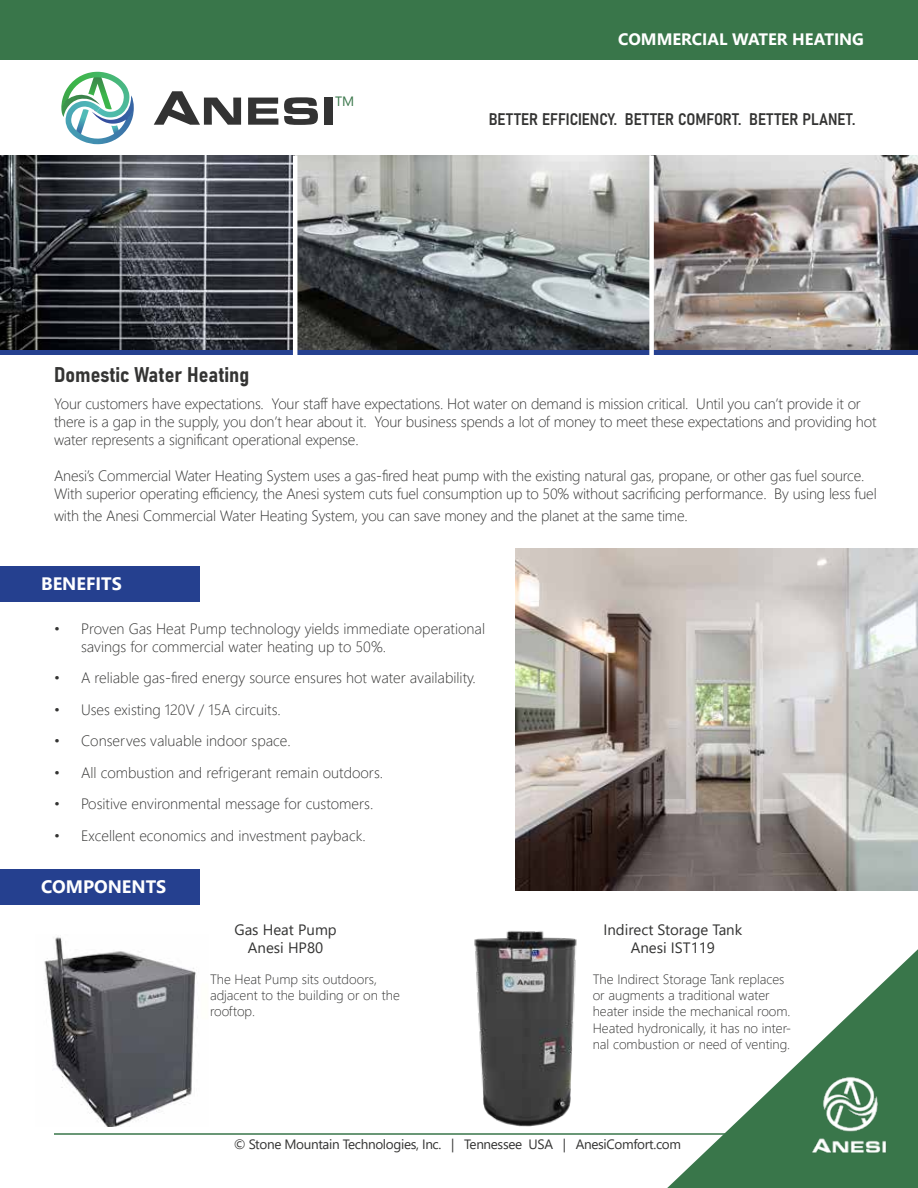
<style>
.page{position:relative;width:918px;height:1188px;background:#fff}
.page>*{position:absolute;margin:0;border:0;box-sizing:border-box;transform-origin:0 0}
.t1{font:21px "Bahnschrift";color:#343433}
.t2{font:700 18px "Segoe UI";color:#fff}
.t3{font:16.5px "Bahnschrift";color:#343433}
.t4{font:700 16.5px "Segoe UI";color:#fff}
.t5{font:300 15px/18px "Segoe UI";letter-spacing:-.015em;color:#343433}
.t6{font:15px/18px "Segoe UI";color:#343433;text-align:center}
.t7{font:300 13.5px/16.2px "Segoe UI";color:#343433}
.t8{font:13.5px "Segoe UI";letter-spacing:-.025em;color:#343433}
.t9{font:13.5px "Segoe UI";color:#39764a}
</style>
<div class="page">
<div style="left:0;top:162px;width:918px;height:193px;background:#25408f"></div>
<img style="left:515px;top:548px;width:403px;height:342px">
<div style="left:0;top:0;width:918px;height:60px;background:#39764a"></div>
<svg style="left:248px;top:98px;width:30px;height:27px"></svg>
<svg style="left:284px;top:97px;width:34px;height:28px"></svg>
<div style="left:324px;top:98px;width:9px;height:27px;background:#333"></div>
<svg style="left:154px;top:91px;width:87px;height:34px"></svg>
<svg style="left:61px;top:72px;width:73px;height:72px"></svg>
<hr style="left:54px;top:1133px;width:810px;height:2px;background:#39764a">
<img style="left:0;top:156px;width:293px;height:194px">
<img style="left:297px;top:156px;width:621px;height:194px">
<hr style="left:293px;top:156px;width:4px;height:205px;background:#fff">
<div style="left:649px;top:156px;width:5px;height:205px;background:#fff"></div>
<svg style="left:667px;top:949px;width:251px;height:239px"></svg>
<img style="left:807px;top:1045px;width:86px;height:143px">
<div style="left:0;top:566px;width:200px;height:36px;background:#25408f"></div>
<div style="left:0;top:869px;width:200px;height:35px;background:#25408f"></div>
<img style="left:44px;top:937px;width:154px;height:190px">
<img style="left:474px;top:930px;width:103px;height:197px">
<p class="t9" style="left:335px;top:89px;width:21px">TM</p>
<p class="t4" style="left:618px;top:24px;width:247px">COMMERCIAL WATER HEATING</p>
<p class="t3" style="left:489px;top:107px;width:368px">BETTER EFFICIENCY. BETTER COMFORT. BETTER PLANET.</p>
<h1 class="t1" style="left:54px;top:359px;width:197px">Domestic Water Heating</h1>
<p class="t5" style="left:54px;top:394px;width:824px">Your customers have expectations. Your staff have expectations. Hot water on demand is mission critical. Until you can’t provide it or there is a gap in the supply, you don’t hear about it. Your business spends a lot of money to meet these expectations and providing hot water represents a significant operational expense.</p>
<p class="t5" style="left:54px;top:466px;width:824px">Anesi’s Commercial Water Heating System uses a gas-fired heat pump with the existing natural gas, propane, or other gas fuel source.<br>With superior operating efficiency, the Anesi system cuts fuel consumption up to 50% without sacrificing performance. By using less fuel</p>
<p class="t5" style="left:54px;top:505px;width:635px">with the Anesi Commercial Water Heating System, you can save money and the planet at the same time.</p>
<p class="t2" style="left:41px;top:567px;width:82px">BENEFITS</p>
<p class="t5" style="left:81px;top:618px;width:406px;text-indent:-27px">• Proven Gas Heat Pump technology yields immediate operational savings for commercial water heating up to 50%.</p>
<p class="t5" style="left:54px;top:667px;width:423px">• A reliable gas-fired energy source ensures hot water availability.</p>
<p class="t5" style="left:54px;top:699px;width:228px">• Uses existing 120V / 15A circuits.</p>
<p class="t5" style="left:54px;top:730px;width:238px">• Conserves valuable indoor space.</p>
<p class="t5" style="left:54px;top:762px;width:331px">• All combustion and refrigerant remain outdoors.</p>
<p class="t5" style="left:54px;top:793px;width:321px">• Positive environmental message for customers.</p>
<p class="t5" style="left:54px;top:825px;width:313px">• Excellent economics and investment payback.</p>
<p class="t2" style="left:41px;top:869px;width:127px">COMPONENTS</p>
<p class="t6" style="left:234px;top:919px;width:104px">Gas Heat Pump<br>Anesi HP80</p>
<p class="t6" style="left:603px;top:919px;width:140px">Indirect Storage Tank<br>Anesi IST119</p>
<p class="t7" style="left:593px;top:970px;width:200px">The Indirect Storage Tank replaces or augments a traditional water heater inside the mechanical room.<br>Heated hydronically, it has no inter&shy;nal combustion or need of venting.</p>
<p class="t7" style="left:210px;top:970px;width:191px">The Heat Pump sits outdoors, adjacent to the building or on the rooftop.</p>
<p class="t8" style="left:234px;top:1132px;width:449px">© Stone Mountain Technologies, Inc. | Tennessee USA | AnesiComfort.com</p>
</div>
